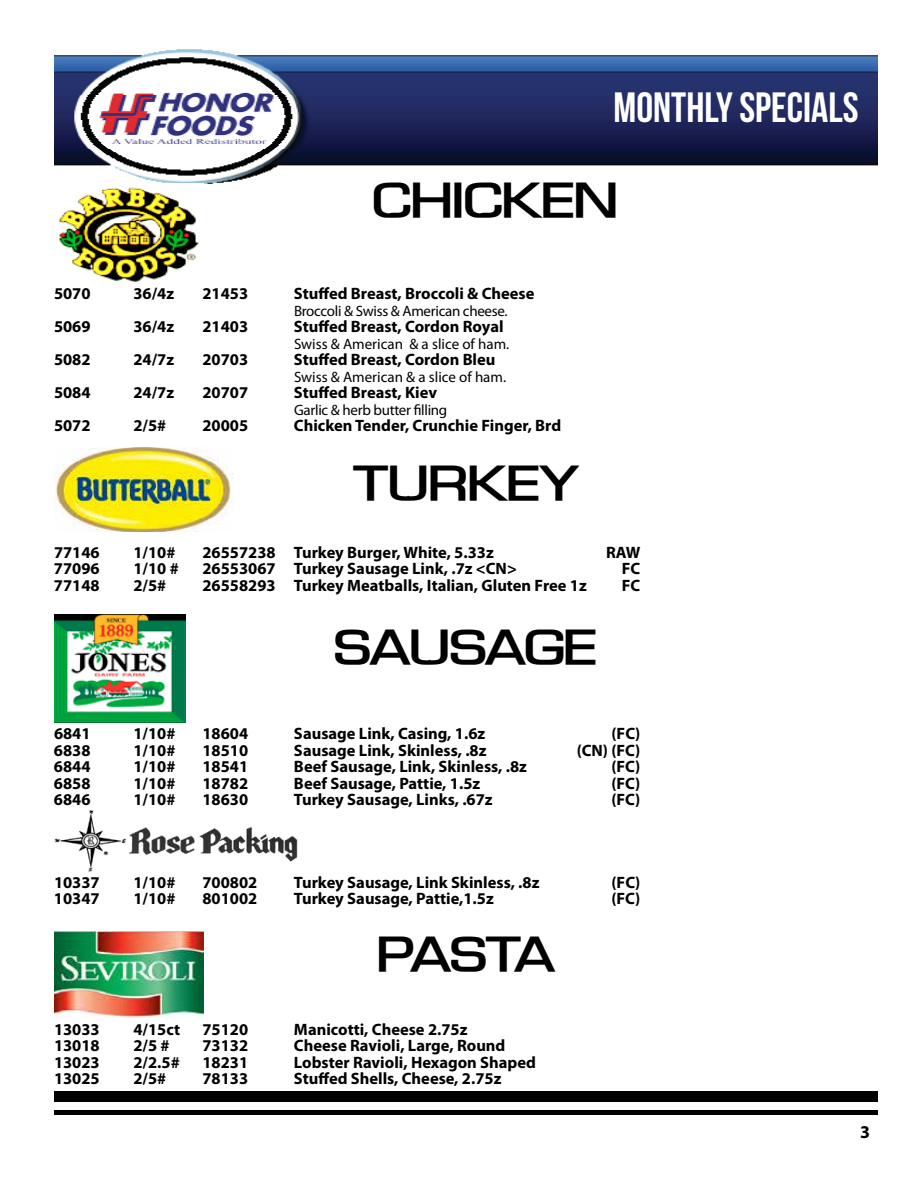
<style>
.page{position:relative;width:918px;height:1188px;background:#fff}
.page>*{position:absolute;margin:0;border:0;box-sizing:border-box;transform-origin:0 0}
.t1{font:700 45px "Eurasia Extended";letter-spacing:-.01em;color:#000}
.t2{font:42.3px "Bebas Neue";color:#fff}
.t3{font:700 18px "Myriad Pro";color:#000}
.t4{font:700 16.5px "Myriad Pro";color:#000}
.t5{font:15px "Myriad Pro";letter-spacing:-.015em;color:#000}
</style>
<div class="page">
<div style="left:54px;top:1092px;width:824px;height:10px;background:#000"></div>
<hr style="left:54px;top:1110px;width:824px;height:4px;background:#000">
<img style="left:54px;top:49px;width:824px;height:135px">
<img style="left:54px;top:183px;width:149px;height:99px">
<img style="left:54px;top:448px;width:179px;height:84px">
<img style="left:54px;top:614px;width:132px;height:109px">
<img style="left:54px;top:810px;width:244px;height:61px">
<img style="left:54px;top:932px;width:149px;height:86px">
<h2 class="t2" style="left:614px;top:84px;width:246px">MONTHLY SPECIALS</h2>
<h1 class="t1" style="left:373px;top:171px;width:247px">CHICKEN</h1>
<p class="t4" style="left:54px;top:283px;width:38px">5070</p>
<p class="t4" style="left:133px;top:283px;width:42px">36/4z</p>
<p class="t4" style="left:202px;top:283px;width:47px">21453</p>
<p class="t4" style="left:294px;top:283px;width:242px">Stuffed Breast, Broccoli &amp; Cheese</p>
<p class="t5" style="left:294px;top:301px;width:215px">Broccoli &amp; Swiss &amp; American cheese.</p>
<p class="t4" style="left:54px;top:316px;width:38px">5069</p>
<p class="t4" style="left:133px;top:316px;width:42px">36/4z</p>
<p class="t4" style="left:202px;top:316px;width:47px">21403</p>
<p class="t4" style="left:294px;top:316px;width:211px">Stuffed Breast, Cordon Royal</p>
<p class="t5" style="left:294px;top:334px;width:217px">Swiss &amp; American &amp; a slice of ham.</p>
<p class="t4" style="left:54px;top:349px;width:38px">5082</p>
<p class="t4" style="left:133px;top:349px;width:42px">24/7z</p>
<p class="t4" style="left:202px;top:349px;width:47px">20703</p>
<p class="t4" style="left:294px;top:349px;width:203px">Stuffed Breast, Cordon Bleu</p>
<p class="t5" style="left:294px;top:367px;width:214px">Swiss &amp; American &amp; a slice of ham.</p>
<p class="t4" style="left:54px;top:382px;width:38px">5084</p>
<p class="t4" style="left:133px;top:382px;width:42px">24/7z</p>
<p class="t4" style="left:202px;top:382px;width:47px">20707</p>
<p class="t4" style="left:294px;top:382px;width:145px">Stuffed Breast, Kiev</p>
<p class="t5" style="left:294px;top:400px;width:155px">Garlic &amp; herb butter filling</p>
<p class="t4" style="left:54px;top:415px;width:38px">5072</p>
<p class="t4" style="left:133px;top:415px;width:34px">2/5#</p>
<p class="t4" style="left:202px;top:415px;width:47px">20005</p>
<p class="t4" style="left:294px;top:415px;width:269px">Chicken Tender, Crunchie Finger, Brd</p>
<h1 class="t1" style="left:354px;top:454px;width:225px">TURKEY</h1>
<p class="t4" style="left:54px;top:541px;width:47px">77146</p>
<p class="t4" style="left:133px;top:541px;width:44px">1/10#</p>
<p class="t4" style="left:202px;top:541px;width:293px">26557238 Turkey Burger, White, 5.33z</p>
<p class="t4" style="left:606px;top:541px;width:36px">RAW</p>
<p class="t4" style="left:54px;top:558px;width:47px">77096</p>
<p class="t4" style="left:133px;top:558px;width:47px">1/10 #</p>
<p class="t4" style="left:202px;top:558px;width:316px">26553067 Turkey Sausage Link, .7z &lt;CN&gt;</p>
<p class="t4" style="left:622px;top:558px;width:20px">FC</p>
<p class="t4" style="left:54px;top:574px;width:47px">77148</p>
<p class="t4" style="left:133px;top:574px;width:34px">2/5#</p>
<p class="t4" style="left:202px;top:574px;width:386px">26558293 Turkey Meatballs, Italian, Gluten Free 1z</p>
<p class="t4" style="left:622px;top:574px;width:20px">FC</p>
<h1 class="t1" style="left:335px;top:617px;width:264px">SAUSAGE</h1>
<p class="t4" style="left:54px;top:723px;width:38px">6841</p>
<p class="t4" style="left:133px;top:723px;width:44px">1/10#</p>
<p class="t4" style="left:202px;top:723px;width:47px">18604</p>
<p class="t4" style="left:294px;top:723px;width:193px">Sausage Link, Casing, 1.6z</p>
<p class="t4" style="left:611px;top:723px;width:31px">(FC)</p>
<p class="t4" style="left:54px;top:739px;width:38px">6838</p>
<p class="t4" style="left:133px;top:739px;width:44px">1/10#</p>
<p class="t4" style="left:202px;top:739px;width:47px">18510</p>
<p class="t4" style="left:294px;top:739px;width:194px">Sausage Link, Skinless, .8z</p>
<p class="t4" style="left:577px;top:739px;width:65px">(CN) (FC)</p>
<p class="t4" style="left:54px;top:756px;width:38px">6844</p>
<p class="t4" style="left:133px;top:756px;width:44px">1/10#</p>
<p class="t4" style="left:202px;top:756px;width:47px">18541</p>
<p class="t4" style="left:294px;top:756px;width:235px">Beef Sausage, Link, Skinless, .8z</p>
<p class="t4" style="left:611px;top:756px;width:31px">(FC)</p>
<p class="t4" style="left:54px;top:772px;width:38px">6858</p>
<p class="t4" style="left:133px;top:772px;width:44px">1/10#</p>
<p class="t4" style="left:202px;top:772px;width:47px">18782</p>
<p class="t4" style="left:294px;top:772px;width:188px">Beef Sausage, Pattie, 1.5z</p>
<p class="t4" style="left:611px;top:772px;width:31px">(FC)</p>
<p class="t4" style="left:54px;top:789px;width:38px">6846</p>
<p class="t4" style="left:133px;top:789px;width:44px">1/10#</p>
<p class="t4" style="left:202px;top:789px;width:47px">18630</p>
<p class="t4" style="left:294px;top:789px;width:200px">Turkey Sausage, Links, .67z</p>
<p class="t4" style="left:611px;top:789px;width:31px">(FC)</p>
<p class="t4" style="left:54px;top:871px;width:47px">10337</p>
<p class="t4" style="left:133px;top:871px;width:44px">1/10#</p>
<p class="t4" style="left:202px;top:871px;width:56px">700802</p>
<p class="t4" style="left:294px;top:871px;width:247px">Turkey Sausage, Link Skinless, .8z</p>
<p class="t4" style="left:611px;top:871px;width:31px">(FC)</p>
<p class="t4" style="left:54px;top:888px;width:47px">10347</p>
<p class="t4" style="left:133px;top:888px;width:44px">1/10#</p>
<p class="t4" style="left:202px;top:888px;width:56px">801002</p>
<p class="t4" style="left:294px;top:888px;width:201px">Turkey Sausage, Pattie,1.5z</p>
<p class="t4" style="left:611px;top:888px;width:31px">(FC)</p>
<h1 class="t1" style="left:377px;top:924px;width:179px">PASTA</h1>
<p class="t4" style="left:54px;top:1018px;width:47px">13033</p>
<p class="t4" style="left:133px;top:1018px;width:48px">4/15ct</p>
<p class="t4" style="left:202px;top:1018px;width:47px">75120</p>
<p class="t4" style="left:294px;top:1018px;width:175px">Manicotti, Cheese 2.75z</p>
<p class="t4" style="left:54px;top:1035px;width:47px">13018</p>
<p class="t4" style="left:133px;top:1035px;width:38px">2/5 #</p>
<p class="t4" style="left:202px;top:1035px;width:47px">73132</p>
<p class="t4" style="left:294px;top:1035px;width:213px">Cheese Ravioli, Large, Round</p>
<p class="t4" style="left:54px;top:1051px;width:47px">13023</p>
<p class="t4" style="left:133px;top:1051px;width:48px">2/2.5#</p>
<p class="t4" style="left:202px;top:1051px;width:47px">18231</p>
<p class="t4" style="left:294px;top:1051px;width:244px">Lobster Ravioli, Hexagon Shaped</p>
<p class="t4" style="left:54px;top:1068px;width:47px">13025</p>
<p class="t4" style="left:133px;top:1068px;width:34px">2/5#</p>
<p class="t4" style="left:202px;top:1068px;width:47px">78133</p>
<p class="t4" style="left:294px;top:1068px;width:209px">Stuffed Shells, Cheese, 2.75z</p>
<p class="t3" style="left:860px;top:1120px;width:11px">3</p>
</div>
